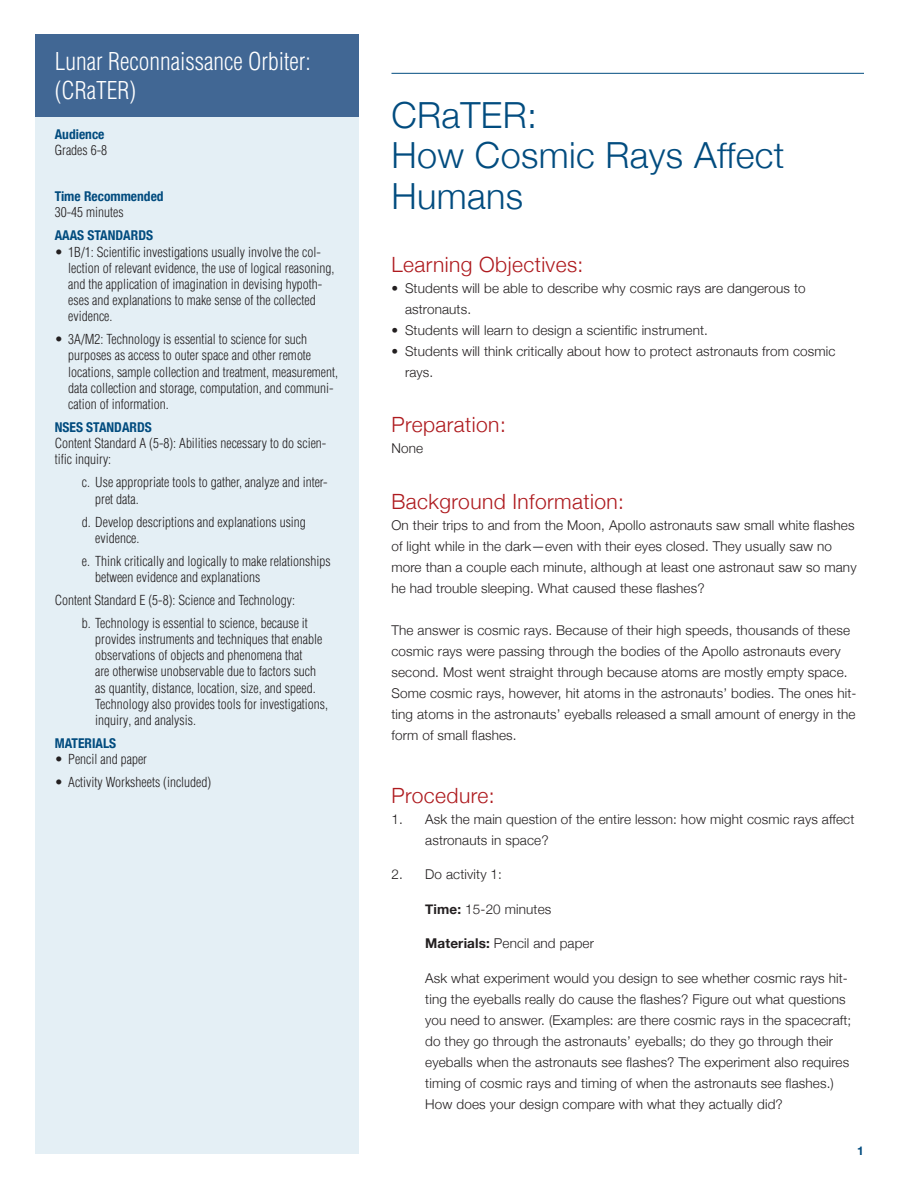
<style>
.page{position:relative;width:918px;height:1188px;background:#fff}
.page>*{position:absolute;margin:0;border:0;box-sizing:border-box;transform-origin:0 0}
.t1{font:300 36px/40.5px "Helvetica Neue";letter-spacing:.01em;color:#024c7f}
.t2{font:300 condensed 24px/28.8px "Helvetica LT Pro";color:#fff}
.t3{font:300 21px "Helvetica Neue";letter-spacing:.02em;color:#ae1a1e}
.t4{font:300 13.5px/21px "Helvetica Neue";letter-spacing:.01em;color:#231f20}
.t5{font:300 condensed 13.5px/16.2px "Helvetica LT Pro";color:#231f20}
.t6{font:700 condensed 13.5px/16.2px "Helvetica Neue";color:#024c7f}
.t7{font:700 12px "Helvetica Neue";color:#024c7f}
.s1{font-family:"Helvetica Neue";font-weight:700;color:#024c7f}
.s2{font-family:"Helvetica LT Pro";font-weight:300;color:#231f20}
.s3{font-weight:700}
</style>
<div class="page">
<hr style="left:392px;top:73px;width:472px;height:1px;background:#024c7f">
<div style="left:35px;top:106px;width:324px;height:1047px;background:#e4eff5"></div>
<div style="left:35px;top:35px;width:324px;height:82px;background:#416794"></div>
<p class="t2" style="left:55px;top:46px;width:257px">Lunar Reconnaissance Orbiter: (CRaTER)</p>
<p class="t5" style="left:55px;top:126px;width:54px"><span class="s1">Audience<br></span>Grades 6-8</p>
<p class="t6" style="left:55px;top:187px;width:110px">Time Recommended<br><span class="s2">30-45 minutes</span></p>
<p class="t6" style="left:55px;top:226px;width:100px">AAAS STANDARDS</p>
<p class="t5" style="left:68px;top:243px;width:268px;text-indent:-14px">• 1B/1: Scientific investigations usually involve the col&shy;lection of relevant evidence, the use of logical reasoning, and the application of imagination in devising hypoth&shy;eses and explanations to make sense of the collected evidence.</p>
<p class="t5" style="left:68px;top:331px;width:271px;text-indent:-14px">• 3A/M2: Technology is essential to science for such purposes as access to outer space and other remote locations, sample collection and treatment, measurement, data collection and storage, computation, and communi&shy;cation of information.</p>
<p class="t5" style="left:55px;top:419px;width:273px"><span class="s1">NSES STANDARDS<br></span>Content Standard A (5-8): Abilities necessary to do scien&shy;tific inquiry:</p>
<p class="t5" style="left:95px;top:474px;width:234px;text-indent:-14px">c. Use appropriate tools to gather, analyze and inter&shy;pret data.</p>
<p class="t5" style="left:95px;top:513px;width:212px;text-indent:-14px">d. Develop descriptions and explanations using evidence.</p>
<p class="t5" style="left:95px;top:553px;width:237px;text-indent:-14px">e. Think critically and logically to make relationships between evidence and explanations</p>
<p class="t5" style="left:82px;top:588px;width:228px;line-height:23px;text-indent:-27px">Content Standard E (5-8): Science and Technology:<br>b. Technology is essential to science, because it</p>
<p class="t5" style="left:95px;top:631px;width:234px">provides instruments and techniques that enable observations of objects and phenomena that<br>are otherwise unobservable due to factors such as quantity, distance, location, size, and speed.<br>Technology also provides tools for investigations, inquiry, and analysis.</p>
<p class="t6" style="left:55px;top:734px;width:63px">MATERIALS</p>
<p class="t5" style="left:55px;top:751px;width:94px">• Pencil and paper</p>
<p class="t5" style="left:55px;top:774px;width:158px">• Activity Worksheets (included)</p>
<h1 class="t1" style="left:392px;top:93px;width:395px">CRaTER:<br>How Cosmic Rays Affect<br>Humans</h1>
<p class="t3" style="left:392px;top:247px;width:193px">Learning Objectives:</p>
<p class="t4" style="left:405px;top:277px;width:402px;text-indent:-14px">• Students will be able to describe why cosmic rays are dangerous to astronauts.</p>
<p class="t4" style="left:392px;top:319px;width:318px">• Students will learn to design a scientific instrument.</p>
<p class="t4" style="left:405px;top:340px;width:432px;text-indent:-14px">• Students will think critically about how to protect astronauts from cosmic rays.</p>
<p class="t3" style="left:392px;top:408px;width:116px">Preparation:</p>
<p class="t4" style="left:392px;top:437px;width:33px">None</p>
<p class="t3" style="left:392px;top:484px;width:234px">Background Information:</p>
<p class="t4" style="left:392px;top:514px;width:467px">On their trips to and from the Moon, Apollo astronauts saw small white flashes of light while in the dark—even with their eyes closed. They usually saw no more than a couple each minute, although at least one astronaut saw so many he had trouble sleeping. What caused these flashes?</p>
<p class="t4" style="left:392px;top:619px;width:467px">The answer is cosmic rays. Because of their high speeds, thousands of these cosmic rays were passing through the bodies of the Apollo astronauts every second. Most went straight through because atoms are mostly empty space.<br>Some cosmic rays, however, hit atoms in the astronauts’ bodies. The ones hit&shy;ting atoms in the astronauts’ eyeballs released a small amount of energy in the form of small flashes.</p>
<p class="t3" style="left:392px;top:778px;width:105px">Procedure:</p>
<p class="t4" style="left:425px;top:808px;width:431px;text-indent:-34px">1. Ask the main question of the entire lesson: how might cosmic rays affect astronauts in space?</p>
<p class="t4" style="left:392px;top:863px;width:112px">2. Do activity 1:</p>
<p class="t4" style="left:425px;top:898px;width:128px"><span class="s3">Time:</span> 15-20 minutes</p>
<p class="t4" style="left:425px;top:932px;width:170px"><span class="s3">Materials:</span> Pencil and paper</p>
<p class="t4" style="left:425px;top:967px;width:428px">Ask what experiment would you design to see whether cosmic rays hit&shy;ting the eyeballs really do cause the flashes? Figure out what questions you need to answer. (Examples: are there cosmic rays in the spacecraft; do they go through the astronauts’ eyeballs; do they go through their eyeballs when the astronauts see flashes? The experiment also requires timing of cosmic rays and timing of when the astronauts see flashes.)<br>How does your design compare with what they actually did?</p>
<p class="t7" style="left:857px;top:1140px;width:8px">1</p>
</div>
